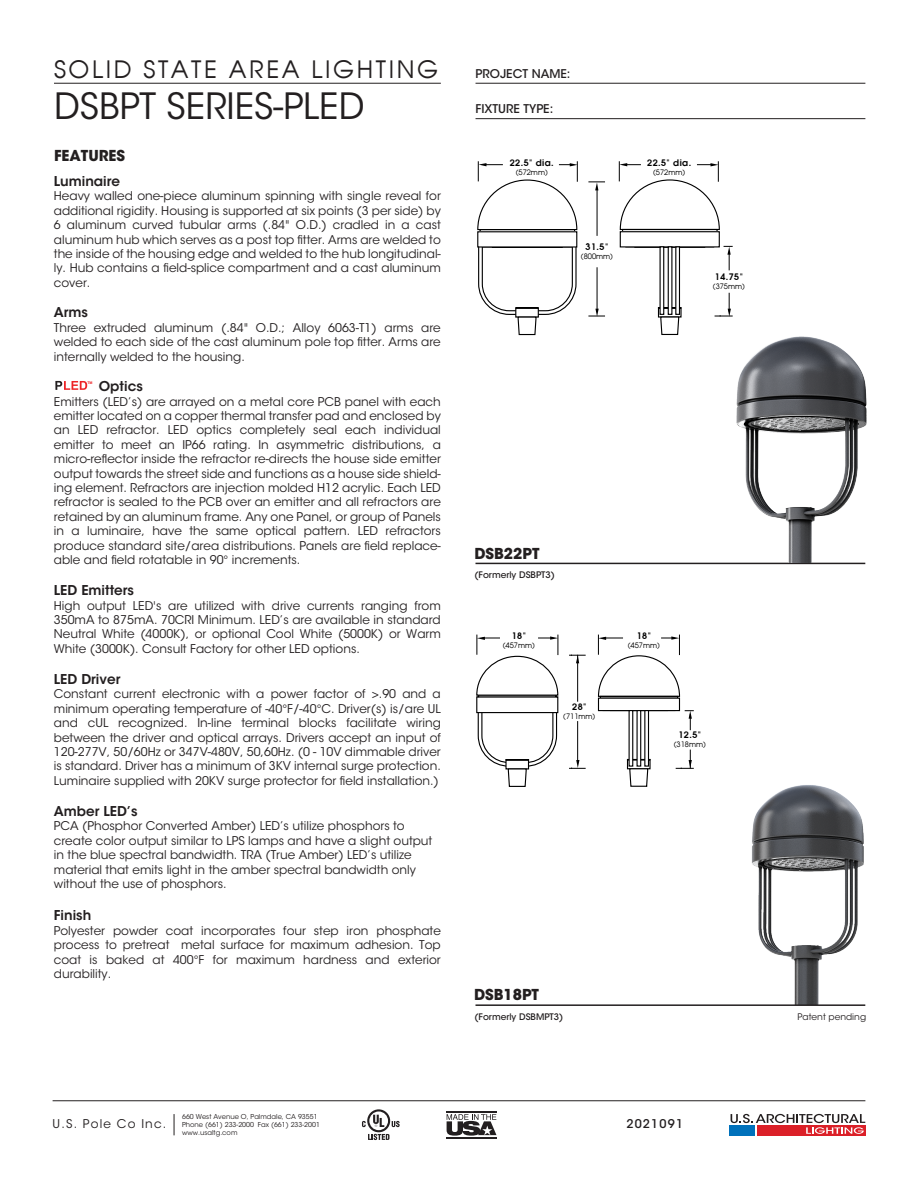
<style>
.page{position:relative;width:918px;height:1188px;background:#fff}
.page>*{position:absolute;margin:0;border:0;box-sizing:border-box;transform-origin:0 0}
.t1{font:36px "ITC Avant Garde Std";color:#231f20}
.t2{font:24px "Avant Garde";letter-spacing:.11em;color:#231f20}
.t3{font:700 15px "ITC Avant Garde Std";color:#231f20}
.t4{font:600 13.5px "ITC Avant Garde Std";color:#231f20}
.t5{font:12px/14.4px "ITC Avant Garde Std";color:#231f20;text-align:justify}
.t6{font:500 12px "ITC Avant Garde Std";color:#231f20}
.t7{font:12px "ITC Avant Garde Std";letter-spacing:.1em;color:#231f20}
.t8{font:500 12px "ITC Avant Garde Std";letter-spacing:.1em;color:#231f20}
.t9{font:600 9px "Avant Garde";letter-spacing:.05em;color:#000}
.t10{font:500 9px "ITC Avant Garde Std";color:#231f20}
.t11{font:9px "ITC Avant Garde Std";color:#231f20}
.t12{font:7.5px "Avant Garde";color:#000}
.t13{font:6.75px/8.1px "ITC Avant Garde Std";color:#231f20}
.t14{font:700 3.6px "Arial";color:#ed2427}
</style>
<div class="page">
<img style="left:751px;top:785px;width:115px;height:220px">
<hr style="left:475px;top:563px;width:390px;height:1px;background:#231f20">
<hr style="left:475px;top:1004px;width:390px;height:2px;background:#231f20">
<svg style="left:55px;top:381px;width:32px;height:9px"></svg>
<img style="left:717px;top:336px;width:150px;height:227px">
<hr style="left:577px;top:655px;width:1px;height:47px;background:#000">
<hr style="left:577px;top:721px;width:1px;height:41px;background:#000">
<svg style="left:569px;top:655px;width:17px;height:8px"></svg>
<svg style="left:569px;top:760px;width:17px;height:9px"></svg>
<svg style="left:685px;top:710px;width:9px;height:20px"></svg>
<svg style="left:676px;top:750px;width:18px;height:19px"></svg>
<svg style="left:627px;top:760px;width:24px;height:9px"></svg>
<svg style="left:629px;top:768px;width:20px;height:19px"></svg>
<svg style="left:597px;top:635px;width:84px;height:62px"></svg>
<div style="left:598px;top:698px;width:82px;height:13px;border:1px solid #000"></div>
<svg style="left:629px;top:710px;width:4px;height:57px"></svg>
<svg style="left:644px;top:710px;width:5px;height:57px"></svg>
<svg style="left:637px;top:710px;width:4px;height:57px"></svg>
<div style="left:476px;top:696px;width:82px;height:17px;border:1px solid #000"></div>
<svg style="left:476px;top:635px;width:83px;height:62px"></svg>
<svg style="left:477px;top:709px;width:81px;height:78px"></svg>
<svg style="left:588px;top:182px;width:17px;height:8px"></svg>
<svg style="left:588px;top:309px;width:17px;height:8px"></svg>
<hr style="left:597px;top:189px;width:1px;height:47px;background:#000">
<hr style="left:597px;top:267px;width:1px;height:45px;background:#000">
<svg style="left:715px;top:293px;width:18px;height:24px"></svg>
<svg style="left:658px;top:309px;width:24px;height:9px"></svg>
<svg style="left:660px;top:316px;width:20px;height:19px"></svg>
<div style="left:658px;top:307px;width:24px;height:2px;background:#fff;border:1px solid #000"></div>
<svg style="left:619px;top:161px;width:114px;height:109px"></svg>
<div style="left:620px;top:232px;width:99px;height:15px;background:#fff"></div>
<div style="left:620px;top:231px;width:100px;height:16px;border:1px solid #000"></div>
<svg style="left:660px;top:246px;width:4px;height:69px"></svg>
<svg style="left:675px;top:246px;width:5px;height:69px"></svg>
<svg style="left:668px;top:246px;width:4px;height:69px"></svg>
<svg style="left:477px;top:161px;width:101px;height:175px"></svg>
<hr style="left:476px;top:83px;width:389px;height:1px;background:#231f20">
<hr style="left:54px;top:83px;width:387px;height:1px;background:#231f20">
<hr style="left:476px;top:118px;width:389px;height:1px;background:#231f20">
<hr style="left:53px;top:1100px;width:812px;height:1px;background:#231f20">
<div style="left:757px;top:1125px;width:108px;height:11px;background:#db2028"></div>
<div style="left:730px;top:1125px;width:25px;height:11px;background:#0071bb"></div>
<svg style="left:731px;top:1114px;width:134px;height:20px"></svg>
<svg style="left:174px;top:1114px;width:1px;height:21px"></svg>
<hr style="left:446px;top:1111px;width:50px;height:1px;background:#231f20">
<hr style="left:446px;top:1137px;width:50px;height:1px;background:#231f20">
<svg style="left:447px;top:1114px;width:49px;height:22px"></svg>
<svg style="left:362px;top:1109px;width:38px;height:31px"></svg>
<h2 class="t2" style="left:54px;top:54px;width:386px">SOLID STATE AREA LIGHTING</h2>
<h1 class="t1" style="left:54px;top:85px;width:312px">DSBPT SERIES-PLED</h1>
<p class="t3" style="left:54px;top:146px;width:73px">FEATURES</p>
<p class="t4" style="left:54px;top:173px;width:68px">Luminaire</p>
<p class="t5" style="left:54px;top:189px;width:389px">Heavy walled one-piece aluminum spinning with single reveal for additional rigidity. Housing is supported at six points (3 per side) by 6 aluminum curved tubular arms (.84" O.D.) cradled in a cast aluminum hub which serves as a post top fitter. Arms are welded to the inside of the housing edge and welded to the hub longitudinal&shy;ly. Hub contains a field-splice compartment and a cast aluminum cover.</p>
<p class="t4" style="left:54px;top:304px;width:36px">Arms</p>
<p class="t5" style="left:54px;top:320px;width:388px">Three extruded aluminum (.84" O.D.; Alloy 6063-T1) arms are welded to each side of the cast aluminum pole top fitter. Arms are internally welded to the housing.</p>
<p class="t4" style="left:99px;top:378px;width:46px">Optics</p>
<p class="t5" style="left:54px;top:394px;width:389px">Emitters (LED’s) are arrayed on a metal core PCB panel with each emitter located on a copper thermal transfer pad and enclosed by an LED refractor. LED optics completely seal each individual emitter to meet an IP66 rating. In asymmetric distributions, a micro-reflector inside the refractor re-directs the house side emitter output towards the street side and functions as a house side shield&shy;ing element. Refractors are injection molded H12 acrylic. Each LED refractor is sealed to the PCB over an emitter and all refractors are retained by an aluminum frame. Any one Panel, or group of Panels in a luminaire, have the same optical pattern. LED refractors produce standard site/area distributions. Panels are field replace&shy;able and field rotatable in 90° increments.</p>
<p class="t4" style="left:54px;top:582px;width:82px">LED Emitters</p>
<p class="t5" style="left:54px;top:598px;width:389px">High output LED's are utilized with drive currents ranging from 350mA to 875mA. 70CRI Minimum. LED’s are available in standard Neutral White (4000K), or optional Cool White (5000K) or Warm White (3000K). Consult Factory for other LED options.</p>
<p class="t4" style="left:54px;top:671px;width:68px">LED Driver</p>
<p class="t5" style="left:54px;top:687px;width:389px">Constant current electronic with a power factor of &gt;.90 and a minimum operating temperature of -40°F/-40°C. Driver(s) is/are UL and cUL recognized. In-line terminal blocks facilitate wiring between the driver and optical arrays. Drivers accept an input of 120-277V, 50/60Hz or 347V-480V, 50,60Hz. (0 - 10V dimmable driver is standard. Driver has a minimum of 3KV internal surge protection.<br>Luminaire supplied with 20KV surge protector for field installation.)</p>
<p class="t4" style="left:54px;top:803px;width:85px">Amber LED’s</p>
<p class="t5" style="left:54px;top:819px;width:380px;text-align:left">PCA (Phosphor Converted Amber) LED’s utilize phosphors to create color output similar to LPS lamps and have a slight output in the blue spectral bandwidth. TRA (True Amber) LED’s utilize material that emits light in the amber spectral bandwidth only without the use of phosphors.</p>
<p class="t4" style="left:54px;top:907px;width:39px">Finish</p>
<p class="t5" style="left:54px;top:923px;width:388px">Polyester powder coat incorporates four step iron phosphate process to pretreat metal surface for maximum adhesion. Top coat is baked at 400°F for maximum hardness and exterior durability.</p>
<p class="t14" style="left:87px;top:380px;width:7px">TM</p>
<p class="t6" style="left:476px;top:66px;width:96px">PROJECT NAME:</p>
<p class="t6" style="left:476px;top:101px;width:79px">FIXTURE TYPE:</p>
<p class="t9" style="left:510px;top:156px;width:46px">22.5" dia.</p>
<p class="t12" style="left:516px;top:167px;width:34px">(572mm)</p>
<p class="t9" style="left:586px;top:241px;width:24px">31.5"</p>
<p class="t12" style="left:581px;top:252px;width:34px">(800mm)</p>
<p class="t9" style="left:647px;top:156px;width:46px">22.5" dia.</p>
<p class="t12" style="left:653px;top:167px;width:34px">(572mm)</p>
<p class="t9" style="left:715px;top:270px;width:30px">14.75"</p>
<p class="t12" style="left:713px;top:281px;width:34px">(375mm)</p>
<p class="t3" style="left:475px;top:543px;width:66px">DSB22PT</p>
<p class="t10" style="left:475px;top:570px;width:82px">(Formerly DSBPT3)</p>
<p class="t9" style="left:512px;top:630px;width:16px">18"</p>
<p class="t12" style="left:503px;top:641px;width:34px">(457mm)</p>
<p class="t9" style="left:572px;top:700px;width:16px">28"</p>
<p class="t12" style="left:563px;top:711px;width:34px">(711mm)</p>
<p class="t9" style="left:637px;top:630px;width:16px">18"</p>
<p class="t12" style="left:628px;top:641px;width:34px">(457mm)</p>
<p class="t9" style="left:678px;top:729px;width:24px">12.5"</p>
<p class="t12" style="left:674px;top:740px;width:34px">(318mm)</p>
<p class="t3" style="left:474px;top:985px;width:66px">DSB18PT</p>
<p class="t10" style="left:475px;top:1011px;width:90px">(Formerly DSBMPT3)</p>
<p class="t13" style="left:182px;top:1112px;width:139px">660 West Avenue O, Palmdale, CA 93551<br>Phone (661) 233-2000 Fax (661) 233-2001 www.usaltg.com</p>
<p class="t7" style="left:53px;top:1116px;width:115px">U.S. Pole Co Inc.</p>
<p class="t8" style="left:626px;top:1116px;width:58px">2021091</p>
<p class="t11" style="left:798px;top:1012px;width:70px">Patent pending</p>
</div>
